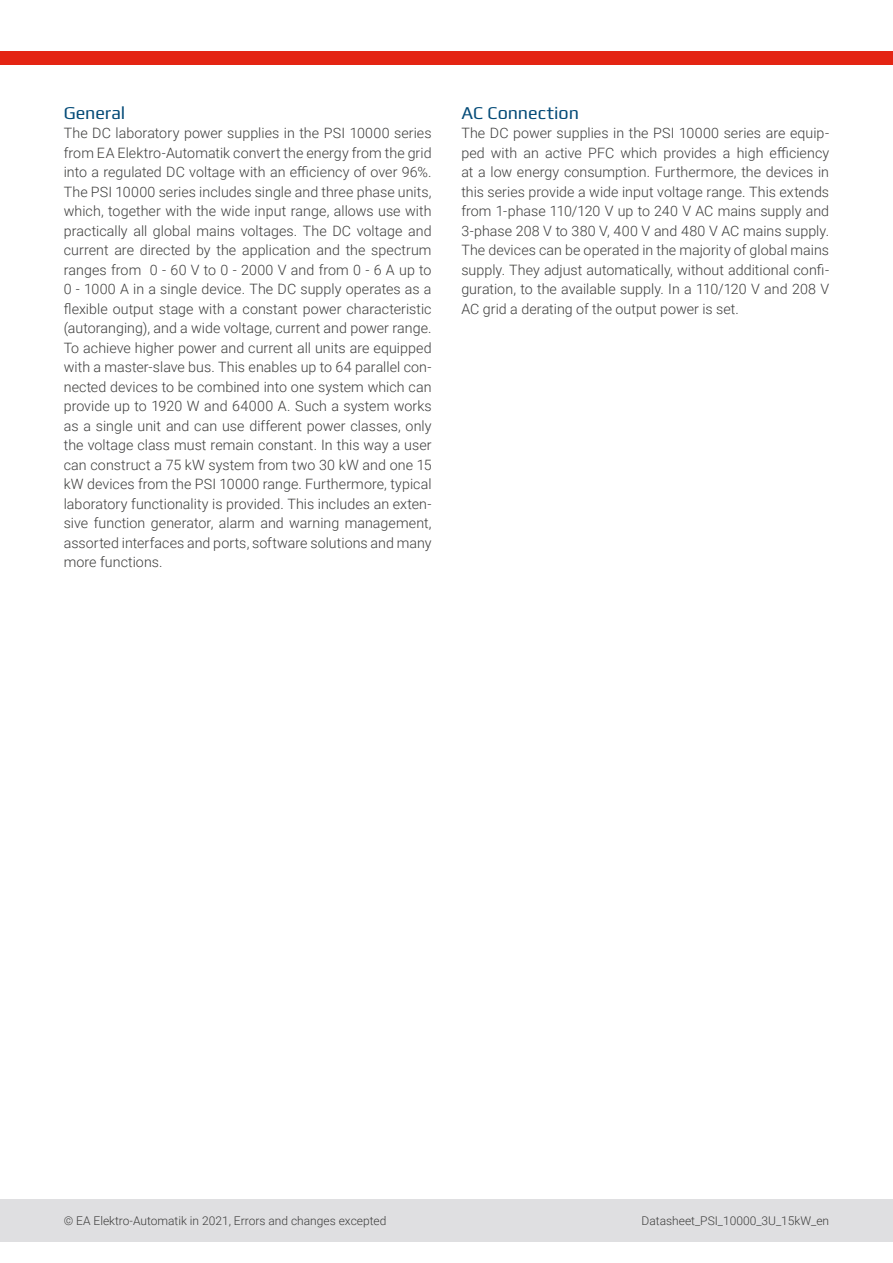
<style>
.page{position:relative;width:893px;height:1263px;background:#fff}
.page>*{position:absolute;margin:0;border:0;box-sizing:border-box;transform-origin:0 0}
.t1{font:18px "Play";letter-spacing:-.005em;color:#034a77}
.t2{font:300 14.25px/19.5px "Roboto";letter-spacing:.005em;color:#3d3d3c;text-align:justify}
.t3{font:300 12px "Roboto";color:#3d3d3c}
</style>
<div class="page">
<div style="left:0;top:1199px;width:893px;height:43px;background:#dfdfe1"></div>
<div style="left:0;top:52px;width:893px;height:13px;background:#e42413"></div>
<p class="t1" style="left:64px;top:100px;width:63px">General</p>
<p class="t2" style="left:64px;top:123px;width:369px">The DC laboratory power supplies in the PSI 10000 series from EA Elektro-Automatik convert the energy from the grid into a regulated DC voltage with an efficiency of over 96%.<br>The PSI 10000 series includes single and three phase units, which, together with the wide input range, allows use with practically all global mains voltages. The DC voltage and current are directed by the application and the spectrum ranges from 0 - 60 V to 0 - 2000 V and from 0 - 6 A up to 0 - 1000 A in a single device. The DC supply operates as a flexible output stage with a constant power characteristic (autoranging), and a wide voltage, current and power range.<br>To achieve higher power and current all units are equipped with a master-slave bus. This enables up to 64 parallel con&shy;nected devices to be combined into one system which can provide up to 1920 W and 64000 A. Such a system works as a single unit and can use different power classes, only the voltage class must remain constant. In this way a user can construct a 75 kW system from two 30 kW and one 15 kW devices from the PSI 10000 range. Furthermore, typical laboratory functionality is provided. This includes an exten&shy;sive function generator, alarm and warning management, assorted interfaces and ports, software solutions and many more functions.</p>
<p class="t1" style="left:461px;top:100px;width:119px">AC Connection</p>
<p class="t2" style="left:461px;top:123px;width:369px">The DC power supplies in the PSI 10000 series are equip&shy;ped with an active PFC which provides a high efficiency at a low energy consumption. Furthermore, the devices in this series provide a wide input voltage range. This extends from 1-phase 110/120 V up to 240 V AC mains supply and 3-phase 208 V to 380 V, 400 V and 480 V AC mains supply.<br>The devices can be operated in the majority of global mains supply. They adjust automatically, without additional confi&shy;guration, to the available supply. In a 110/120 V and 208 V AC grid a derating of the output power is set.</p>
<p class="t3" style="left:64px;top:1212px;width:324px">© EA Elektro-Automatik in 2021, Errors and changes excepted</p>
<p class="t3" style="left:642px;top:1212px;width:189px">Datasheet_PSI_10000_3U_15kW_en</p>
</div>
